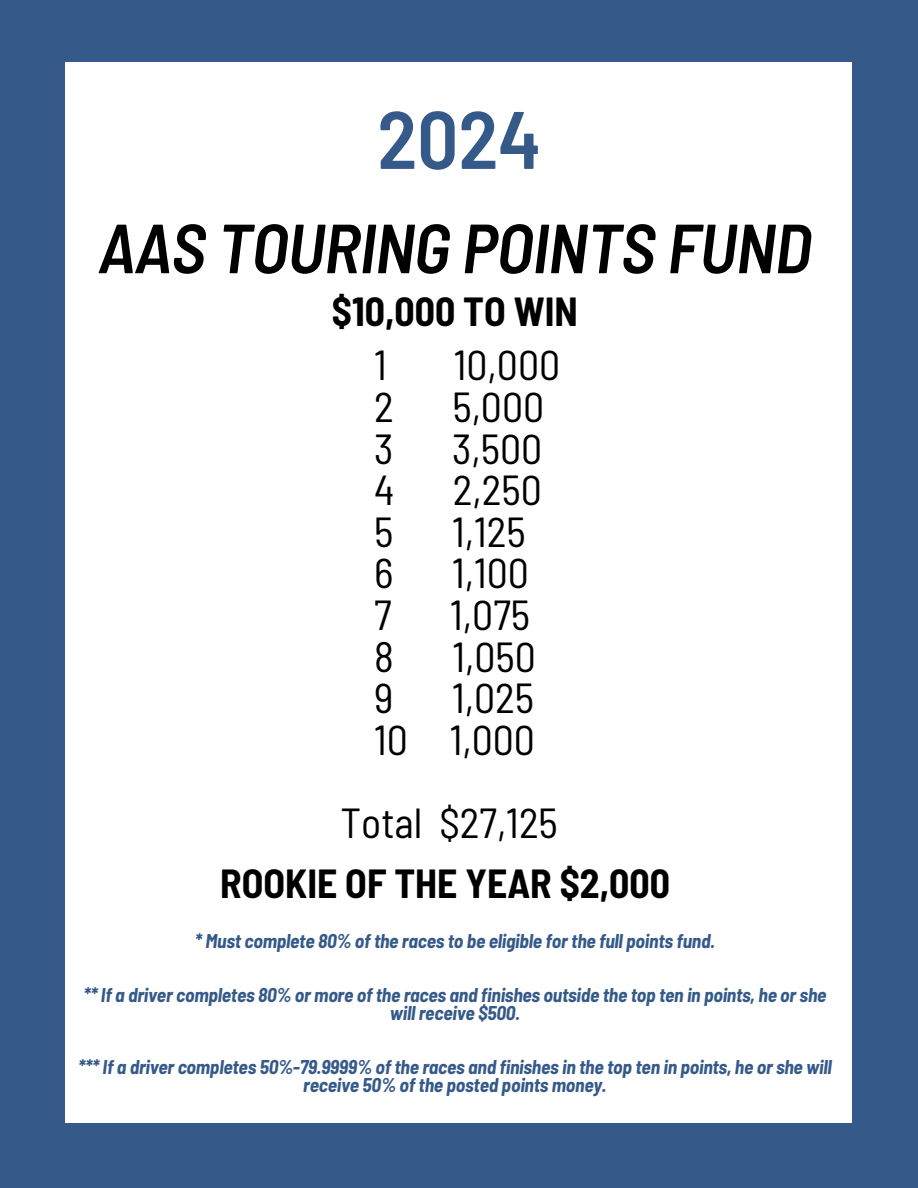
<style>
.page{position:relative;width:918px;height:1188px;background:#355a89}
.page>*{position:absolute;margin:0;border:0;box-sizing:border-box;transform-origin:0 0}
.t1{font:600 semi-condensed 81.3px "Barlow";color:#355a89}
.t2{font:italic 600 semi-condensed 69.45px "Barlow";letter-spacing:-.01em;color:#000}
.t3{font:semi-condensed 41.85px/41.7px "Barlow";color:#000;text-align:right}
.t4{font:700 semi-condensed 39.75px "Barlow";color:#000}
.t5{font:italic 700 semi-condensed 19.5px/18px "Barlow";letter-spacing:-.01em;color:#355a89;text-align:center}
</style>
<div class="page">
<div style="left:66px;top:63px;width:786px;height:1060px;background:#fff"></div>
<h4 class="t1" style="left:377px;top:88px;width:165px">2024</h4>
<h1 class="t2" style="left:98px;top:204px;width:715px">AAS TOURING POINTS FUND</h1>
<h4 class="t4" style="left:332px;top:286px;width:248px">$10,000 TO WIN</h4>
<h2 class="t3" style="left:374px;top:343px;width:14px">1</h2>
<h2 class="t3" style="left:454px;top:343px;width:108px">10,000</h2>
<h2 class="t3" style="left:374px;top:384px;width:21px">2</h2>
<h2 class="t3" style="left:452px;top:384px;width:93px">5,000</h2>
<h2 class="t3" style="left:374px;top:426px;width:21px">3</h2>
<h2 class="t3" style="left:452px;top:426px;width:92px">3,500</h2>
<h2 class="t3" style="left:374px;top:468px;width:22px">4</h2>
<h2 class="t3" style="left:453px;top:468px;width:91px">2,250</h2>
<h2 class="t3" style="left:374px;top:509px;width:21px">5</h2>
<h2 class="t3" style="left:452px;top:509px;width:75px">1,125</h2>
<h2 class="t3" style="left:374px;top:551px;width:21px">6</h2>
<h2 class="t3" style="left:452px;top:551px;width:78px">1,100</h2>
<h2 class="t3" style="left:374px;top:592px;width:19px">7</h2>
<h2 class="t3" style="left:450px;top:592px;width:81px">1,075</h2>
<h2 class="t3" style="left:374px;top:634px;width:21px">8</h2>
<h2 class="t3" style="left:453px;top:634px;width:85px">1,050</h2>
<h2 class="t3" style="left:374px;top:676px;width:21px">9</h2>
<h2 class="t3" style="left:374px;top:676px;width:163px">1,025<br>10 1,000</h2>
<h3 class="t3" style="left:341px;top:801px;width:219px">Total $27,125</h3>
<p class="t4" style="left:220px;top:859px;width:451px">ROOKIE OF THE YEAR $2,000</p>
<h3 class="t5" style="left:195px;top:931px;width:522px">* Must complete 80% of the races to be eligible for the full points fund.</h3>
<p class="t5" style="left:83px;top:985px;width:745px">** If a driver completes 80% or more of the races and finishes outside the top ten in points, he or she will receive $500.</p>
<p class="t5" style="left:78px;top:1057px;width:755px">*** If a driver completes 50%-79.9999% of the races and finishes in the top ten in points, he or she will receive 50% of the posted points money.</p>
</div>
